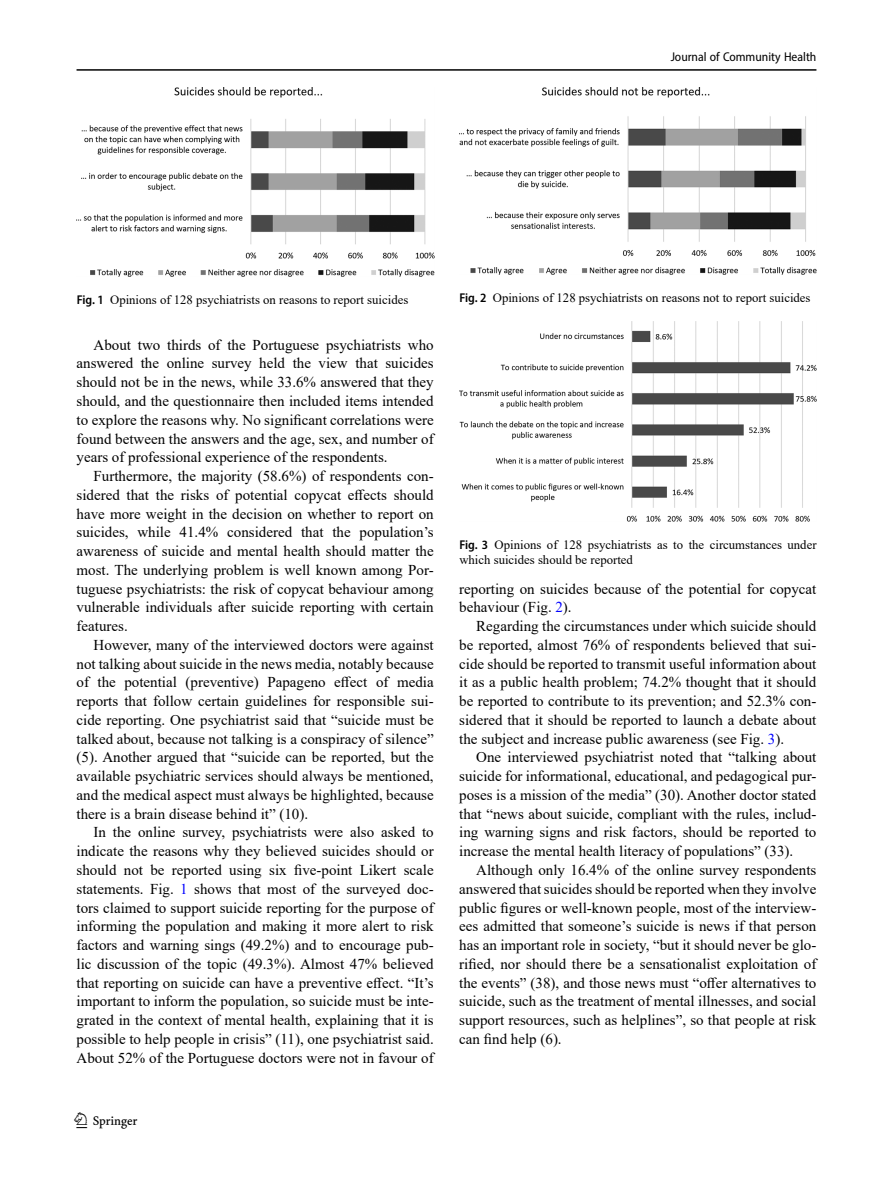
<style>
.page{position:relative;width:893px;height:1187px;background:#fff}
.page>*{position:absolute;margin:0;border:0;box-sizing:border-box;transform-origin:0 0}
.t1{font:22.5px "Springnew";color:#000}
.Body_Text_Indent{font:15px/18.8px "Times New Roman";color:#000;text-align:justify}
.Figure_Caption{font:12.75px/15px "Times New Roman";color:#000}
.t2{font:semi-condensed 12.75px "Myriad Pro";color:#000}
.s1{font-family:"Myriad Pro";font-weight:600;font-stretch:semi-condensed}
.s2{color:#00f}
</style>
<div class="page">
<hr style="left:77px;top:69px;width:739px;height:2px;background:#000">
<img style="left:459px;top:321px;width:358px;height:200px">
<img style="left:459px;top:87px;width:358px;height:187px">
<img style="left:77px;top:87px;width:357px;height:189px">
<p class="t2" style="left:671px;top:49px;width:147px">Journal of Community Health</p>
<p class="Figure_Caption" style="left:77px;top:291px;width:333px"><span class="s1">Fig. 1</span> Opinions of 128 psychiatrists on reasons to report suicides</p>
<p class="Figure_Caption" style="left:459px;top:290px;width:353px"><span class="s1">Fig. 2</span> Opinions of 128 psychiatrists on reasons not to report suicides</p>
<p class="Body_Text_Indent" style="left:77px;top:335px;width:359px;text-indent:17px">About two thirds of the Portuguese psychiatrists who answered the online survey held the view that suicides should not be in the news, while 33.6% answered that they should, and the questionnaire then included items intended to explore the reasons why. No significant correlations were found between the answers and the age, sex, and number of years of professional experience of the respondents.</p>
<p class="Body_Text_Indent" style="left:77px;top:466px;width:359px;text-indent:17px">Furthermore, the majority (58.6%) of respondents con&shy;sidered that the risks of potential copycat effects should have more weight in the decision on whether to report on suicides, while 41.4% considered that the population’s awareness of suicide and mental health should matter the most. The underlying problem is well known among Por&shy;tuguese psychiatrists: the risk of copycat behaviour among vulnerable individuals after suicide reporting with certain features.</p>
<p class="Body_Text_Indent" style="left:77px;top:635px;width:359px;text-indent:17px">However, many of the interviewed doctors were against not talking about suicide in the news media, notably because of the potential (preventive) Papageno effect of media reports that follow certain guidelines for responsible sui&shy;cide reporting. One psychiatrist said that “suicide must be talked about, because not talking is a conspiracy of silence” (5). Another argued that “suicide can be reported, but the available psychiatric services should always be mentioned, and the medical aspect must always be highlighted, because there is a brain disease behind it” (10).</p>
<p class="Body_Text_Indent" style="left:77px;top:822px;width:359px;text-indent:17px">In the online survey, psychiatrists were also asked to indicate the reasons why they believed suicides should or should not be reported using six five-point Likert scale statements. Fig. <span class="s2">1</span> shows that most of the surveyed doc&shy;tors claimed to support suicide reporting for the purpose of informing the population and making it more alert to risk factors and warning sings (49.2%) and to encourage pub&shy;lic discussion of the topic (49.3%). Almost 47% believed that reporting on suicide can have a preventive effect. “It’s important to inform the population, so suicide must be inte&shy;grated in the context of mental health, explaining that it is possible to help people in crisis” (11), one psychiatrist said.<br>About 52% of the Portuguese doctors were not in favour of</p>
<h1 class="t1" style="left:77px;top:1107px;width:63px">1 3</h1>
<p class="Figure_Caption" style="left:459px;top:537px;width:359px"><span class="s1">Fig. 3</span> Opinions of 128 psychiatrists as to the circumstances under which suicides should be reported</p>
<p class="Body_Text_Indent" style="left:459px;top:578px;width:359px">reporting on suicides because of the potential for copycat behaviour (Fig. <span class="s2">2</span>).</p>
<p class="Body_Text_Indent" style="left:459px;top:616px;width:359px;text-indent:17px">Regarding the circumstances under which suicide should be reported, almost 76% of respondents believed that sui&shy;cide should be reported to transmit useful information about it as a public health problem; 74.2% thought that it should be reported to contribute to its prevention; and 52.3% con&shy;sidered that it should be reported to launch a debate about the subject and increase public awareness (see Fig. <span class="s2">3</span>).</p>
<p class="Body_Text_Indent" style="left:459px;top:747px;width:359px;text-indent:17px">One interviewed psychiatrist noted that “talking about suicide for informational, educational, and pedagogical pur&shy;poses is a mission of the media” (30). Another doctor stated that “news about suicide, compliant with the rules, includ&shy;ing warning signs and risk factors, should be reported to increase the mental health literacy of populations” (33).</p>
<p class="Body_Text_Indent" style="left:459px;top:860px;width:359px;text-indent:17px">Although only 16.4% of the online survey respondents answered that suicides should be reported when they involve public figures or well-known people, most of the interview&shy;ees admitted that someone’s suicide is news if that person has an important role in society, “but it should never be glo&shy;rified, nor should there be a sensationalist exploitation of the events” (38), and those news must “offer alternatives to suicide, such as the treatment of mental illnesses, and social support resources, such as helplines”, so that people at risk can find help (6).</p>
</div>
